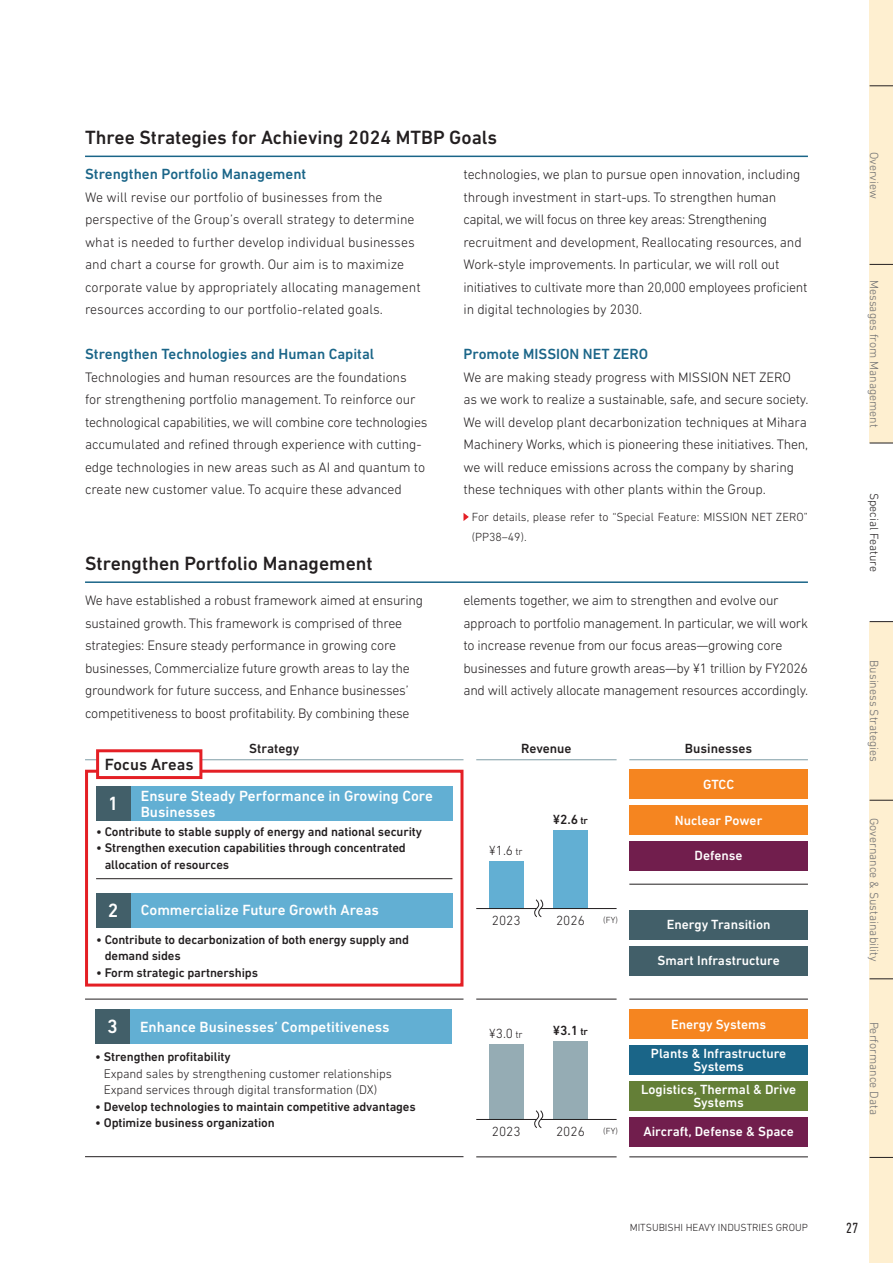
<style>
.page{position:relative;width:893px;height:1263px;background:#fff}
.page>*{position:absolute;margin:0;border:0;box-sizing:border-box;transform-origin:0 0}
.t1{font:500 19.5px "DIN Next LT Pro";color:#231f20}
.t2{font:500 19.5px "DIN Next LT Pro";color:#fff}
.t3{font:500 16.5px "DIN Next LT Pro";color:#231f20}
.t4{font:500 15px/16.5px "DIN Next LT Pro";color:#fff}
.t5{font:500 15px "DIN Next LT Pro";color:#1a6588}
.t6{font:condensed 15px "DIN Next LT Pro";color:#231f20}
.t7{font:300 13.95px/22.5px "DIN Next LT Pro";letter-spacing:-.015em;color:#231f20}
.t8{font:500 13.5px/29px "DIN Next LT Pro";color:#fff;text-align:center}
.t9{font:500 13.5px "DIN Next LT Pro";color:#231f20}
.t10{font:300 13.5px "DIN Next LT Pro";color:#231f20}
.t11{font:500 12.75px/16.5px "DIN Next LT Pro";letter-spacing:-.01em;color:#231f20}
.t12{font:300 12.75px/16.5px "DIN Next LT Pro";letter-spacing:-.01em;color:#231f20}
.t13{font:300 12px "DIN Next LT Pro";color:#6c6d70}
.t14{font:300 12px/19.5px "DIN Next LT Pro";color:#231f20}
.t15{font:300 10.5px "DIN Next LT Pro";color:#231f20}
.t16{font:300 9px "DIN Next LT Pro";color:#231f20}
.s1{font-size:19.5px}
.s2{font-size:10.5px}
</style>
<div class="page">
<hr style="left:85px;top:581px;width:723px;height:2px;background:#1a6588">
<hr style="left:85px;top:156px;width:723px;height:1px;background:#1a6588">
<hr style="left:85px;top:759px;width:378px;height:1px;background:#7e9ca5">
<hr style="left:629px;top:759px;width:179px;height:1px;background:#7e9ca5">
<hr style="left:476px;top:759px;width:141px;height:1px;background:#7e9ca5">
<div style="left:85px;top:770px;width:378px;height:216px;border:3px solid #e41f25"></div>
<hr style="left:96px;top:878px;width:356px;height:1px;background:#231f20">
<hr style="left:85px;top:999px;width:378px;height:1px;background:#231f20">
<hr style="left:85px;top:1156px;width:378px;height:1px;background:#231f20">
<hr style="left:476px;top:999px;width:141px;height:1px;background:#231f20">
<hr style="left:476px;top:1156px;width:141px;height:1px;background:#231f20">
<hr style="left:629px;top:884px;width:179px;height:1px;background:#231f20">
<div style="left:489px;top:861px;width:34px;height:47px;background:#62afd3"></div>
<div style="left:553px;top:830px;width:34px;height:78px;background:#62afd3"></div>
<svg style="left:534px;top:899px;width:9px;height:18px"></svg>
<hr style="left:476px;top:908px;width:61px;height:1px;background:#231f20">
<hr style="left:541px;top:908px;width:76px;height:1px;background:#231f20">
<div style="left:489px;top:1044px;width:34px;height:75px;background:#95acb4"></div>
<div style="left:553px;top:1041px;width:34px;height:78px;background:#95acb4"></div>
<svg style="left:534px;top:1110px;width:9px;height:18px"></svg>
<hr style="left:476px;top:1119px;width:61px;height:1px;background:#231f20">
<hr style="left:541px;top:1119px;width:76px;height:1px;background:#231f20">
<div style="left:629px;top:910px;width:179px;height:30px;background:#425f69"></div>
<div style="left:629px;top:946px;width:179px;height:29px;background:#425f69"></div>
<div style="left:629px;top:1009px;width:179px;height:30px;background:#f58520"></div>
<div style="left:629px;top:1045px;width:179px;height:30px;background:#1a6588"></div>
<div style="left:629px;top:1081px;width:179px;height:30px;background:#647f37"></div>
<div style="left:629px;top:1117px;width:179px;height:29px;background:#711e4d"></div>
<div style="left:629px;top:769px;width:179px;height:30px;background:#f58520"></div>
<div style="left:629px;top:805px;width:179px;height:30px;background:#f58520"></div>
<div style="left:629px;top:841px;width:179px;height:30px;background:#711e4d"></div>
<div style="left:98px;top:751px;width:103px;height:26px;background:#fff"></div>
<div style="left:96px;top:749px;width:106px;height:30px;border:3px solid #e41f25"></div>
<div style="left:96px;top:786px;width:356px;height:35px;background:#62afd3"></div>
<div style="left:96px;top:786px;width:35px;height:35px;background:#425f69"></div>
<div style="left:96px;top:893px;width:356px;height:34px;background:#62afd3"></div>
<div style="left:96px;top:893px;width:35px;height:34px;background:#425f69"></div>
<div style="left:95px;top:1009px;width:357px;height:35px;background:#62afd3"></div>
<div style="left:95px;top:1009px;width:35px;height:35px;background:#425f69"></div>
<hr style="left:629px;top:999px;width:179px;height:1px;background:#231f20">
<hr style="left:629px;top:1156px;width:179px;height:1px;background:#231f20">
<svg style="left:463px;top:513px;width:6px;height:8px"></svg>
<div style="left:870px;top:0;width:23px;height:1263px;background:#feefd0"></div>
<div style="left:870px;top:443px;width:23px;height:178px;background:#fff"></div>
<svg style="left:870px;top:86px;width:23px;height:1px"></svg>
<svg style="left:870px;top:1157px;width:23px;height:1px"></svg>
<svg style="left:870px;top:800px;width:23px;height:1px"></svg>
<svg style="left:870px;top:621px;width:23px;height:1px"></svg>
<svg style="left:870px;top:978px;width:23px;height:1px"></svg>
<svg style="left:870px;top:443px;width:23px;height:1px"></svg>
<svg style="left:870px;top:264px;width:23px;height:1px"></svg>
<h1 class="t1" style="left:85px;top:126px;width:414px">Three Strategies for Achieving 2024 MTBP Goals</h1>
<p class="t5" style="left:85px;top:165px;width:223px">Strengthen Portfolio Management</p>
<p class="t7" style="left:85px;top:186px;width:337px">We will revise our portfolio of businesses from the perspective of the Group’s overall strategy to determine what is needed to further develop individual businesses and chart a course for growth. Our aim is to maximize corporate value by appropriately allocating management resources according to our portfolio-related goals.</p>
<p class="t5" style="left:85px;top:345px;width:291px">Strengthen Technologies and Human Capital</p>
<p class="t7" style="left:85px;top:366px;width:344px">Technologies and human resources are the foundations<br>for strengthening portfolio management. To reinforce our technological capabilities, we will combine core technologies accumulated and refined through experience with cutting&shy;edge technologies in new areas such as AI and quantum to create new customer value. To acquire these advanced</p>
<p class="t7" style="left:463px;top:163px;width:346px">technologies, we plan to pursue open innovation, including through investment in start-ups. To strengthen human capital, we will focus on three key areas: Strengthening recruitment and development, Reallocating resources, and Work-style improvements. In particular, we will roll out initiatives to cultivate more than 20,000 employees proficient in digital technologies by 2030.</p>
<p class="t5" style="left:463px;top:345px;width:186px">Promote MISSION NET ZERO</p>
<p class="t7" style="left:463px;top:366px;width:346px">We are making steady progress with MISSION NET ZERO<br>as we work to realize a sustainable, safe, and secure society.<br>We will develop plant decarbonization techniques at Mihara Machinery Works, which is pioneering these initiatives. Then, we will reduce emissions across the company by sharing these techniques with other plants within the Group.</p>
<p class="t14" style="left:472px;top:507px;width:338px">For details, please refer to “Special Feature: MISSION NET ZERO” (PP38–49).</p>
<h1 class="t1" style="left:85px;top:552px;width:289px">Strengthen Portfolio Management</h1>
<p class="t7" style="left:85px;top:589px;width:340px">We have established a robust framework aimed at ensuring sustained growth. This framework is comprised of three strategies: Ensure steady performance in growing core businesses, Commercialize future growth areas to lay the groundwork for future success, and Enhance businesses’ competitiveness to boost profitability. By combining these</p>
<p class="t7" style="left:463px;top:589px;width:346px">elements together, we aim to strengthen and evolve our approach to portfolio management. In particular, we will work to increase revenue from our focus areas—growing core businesses and future growth areas—by ¥1 trillion by FY2026 and will actively allocate management resources accordingly.</p>
<p class="t3" style="left:105px;top:755px;width:90px">Focus Areas</p>
<p class="t9" style="left:249px;top:740px;width:51px">Strategy</p>
<p class="t9" style="left:521px;top:740px;width:52px">Revenue</p>
<p class="t9" style="left:685px;top:740px;width:69px">Businesses</p>
<h1 class="t2" style="left:108px;top:792px;width:12px">1</h1>
<p class="t4" style="left:141px;top:787px;width:294px">Ensure Steady Performance in Growing Core<br>Businesses</p>
<p class="t11" style="left:96px;top:823px;width:327px">• Contribute to stable supply of energy and national security</p>
<p class="t11" style="left:105px;top:839px;width:303px;text-indent:-9px">• Strengthen execution capabilities through concentrated allocation of resources</p>
<p class="t4" style="left:108px;top:902px;width:273px"><span class="s1">2</span> Commercialize Future Growth Areas</p>
<p class="t11" style="left:105px;top:931px;width:306px;text-indent:-9px">• Contribute to decarbonization of both energy supply and demand sides</p>
<p class="t11" style="left:96px;top:964px;width:163px">• Form strategic partnerships</p>
<p class="t4" style="left:107px;top:1018px;width:284px"><span class="s1">3</span> Enhance Businesses’ Competitiveness</p>
<p class="t11" style="left:95px;top:1048px;width:137px">• Strengthen profitability</p>
<p class="t12" style="left:104px;top:1065px;width:290px">Expand sales by strengthening customer relationships<br>Expand services through digital transformation (DX)</p>
<p class="t11" style="left:95px;top:1098px;width:322px">• Develop technologies to maintain competitive advantages</p>
<p class="t11" style="left:95px;top:1114px;width:181px">• Optimize business organization</p>
<p class="t10" style="left:489px;top:843px;width:35px">¥1.6 <span class="s2">tr</span></p>
<p class="t9" style="left:553px;top:812px;width:37px">¥2.6 <span class="s2">tr</span></p>
<p class="t8" style="left:703px;top:770px;width:32px">GTCC</p>
<p class="t8" style="left:675px;top:805px;width:89px">Nuclear Power</p>
<p class="t8" style="left:695px;top:841px;width:50px">Defense</p>
<p class="t10" style="left:492px;top:913px;width:30px">2023</p>
<p class="t10" style="left:556px;top:913px;width:30px">2026</p>
<p class="t16" style="left:603px;top:915px;width:16px">(FY)</p>
<p class="t8" style="left:667px;top:910px;width:105px">Energy Transition</p>
<p class="t8" style="left:657px;top:946px;width:124px">Smart Infrastructure</p>
<p class="t10" style="left:489px;top:1025px;width:35px">¥3.0 <span class="s2">tr</span></p>
<p class="t10" style="left:492px;top:1124px;width:30px">2023</p>
<p class="t9" style="left:553px;top:1023px;width:37px">¥3.1 <span class="s2">tr</span></p>
<p class="t10" style="left:556px;top:1124px;width:30px">2026</p>
<p class="t16" style="left:603px;top:1126px;width:16px">(FY)</p>
<p class="t8" style="left:651px;top:1010px;width:137px">Energy Systems<br>Plants &amp; Infrastructure</p>
<p class="t8" style="left:641px;top:1056px;width:157px;line-height:22.2px">Systems<br>Logistics, Thermal &amp; Drive</p>
<p class="t8" style="left:643px;top:1088px;width:152px">Systems<br>Aircraft, Defense &amp; Space</p>
<p class="t13" style="left:881px;top:152px;width:49px;rotate:90deg">Overview</p>
<p class="t13" style="left:881px;top:280px;width:149px;rotate:90deg">Messages from Management</p>
<p class="t14" style="left:884px;top:493px;width:81px;rotate:90deg">Special Feature</p>
<p class="t13" style="left:881px;top:660px;width:103px;rotate:90deg">Business Strategies</p>
<p class="t13" style="left:881px;top:818px;width:145px;rotate:90deg">Governance &amp; Sustainability</p>
<p class="t13" style="left:881px;top:1021px;width:95px;rotate:90deg">Performance Data</p>
<p class="t15" style="left:630px;top:1222px;width:180px">MITSUBISHI HEAVY INDUSTRIES GROUP</p>
<p class="t6" style="left:846px;top:1219px;width:14px">27</p>
</div>
